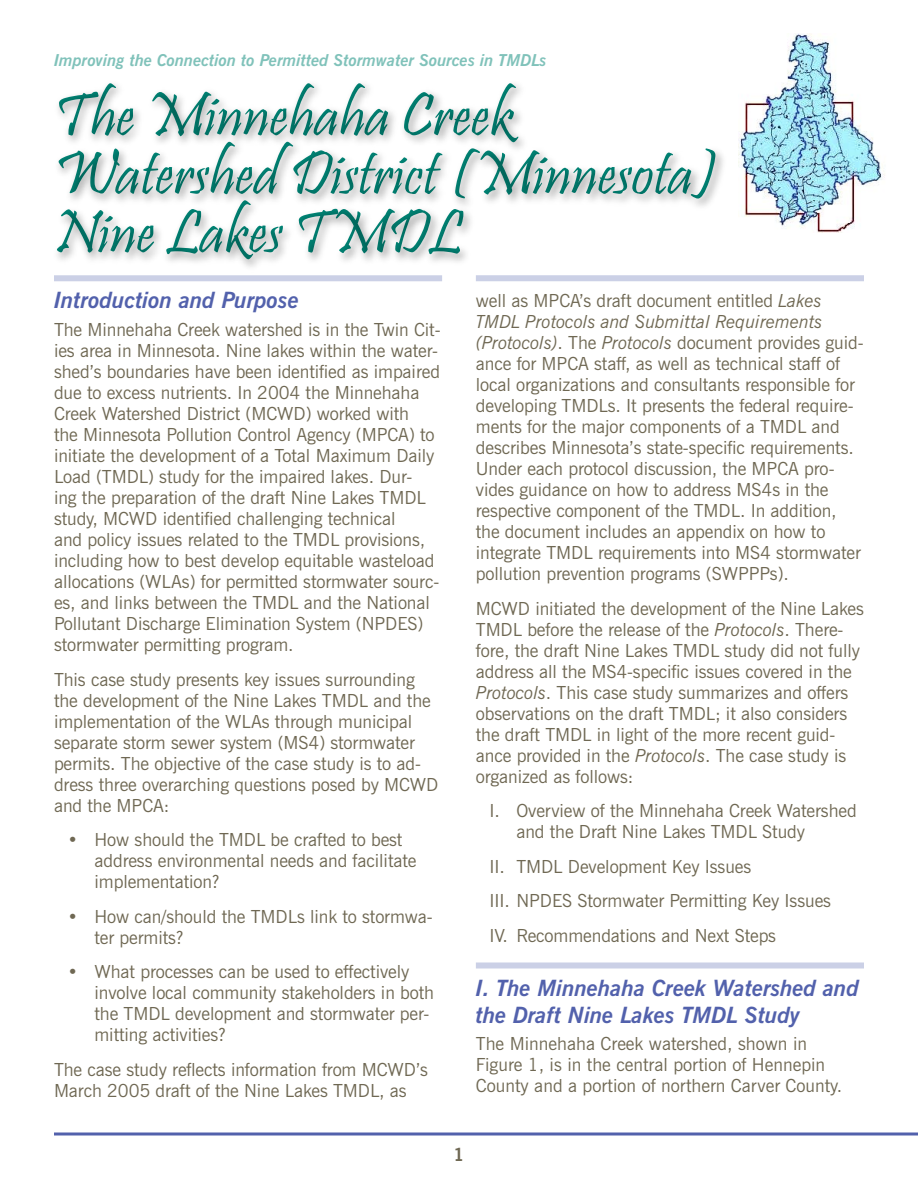
<style>
.page{position:relative;width:918px;height:1188px;background:#fff}
.page>*{position:absolute;margin:0;border:0;box-sizing:border-box;transform-origin:0 0}
.t1{font:63px/58.5px "Pristina";color:#008576}
.t2{font:italic 700 22.5px/27px "News Gothic BT";color:#5261ac}
.t3{font:18px/21px "News Gothic BT";letter-spacing:-.005em;color:#6f6853}
.t4{font:italic 700 16.5px "News Gothic BT";color:#80c2ba}
.s1{font-style:italic}
</style>
<div class="page">
<svg style="left:54px;top:1132px;width:864px;height:4px;background:#7d88c0"></svg>
<div style="left:54px;top:275px;width:388px;height:6px;background:#cbd0e6"></div>
<img style="left:738px;top:34px;width:147px;height:198px">
<div style="left:476px;top:963px;width:388px;height:6px;background:#cbd0e6"></div>
<div style="left:476px;top:275px;width:388px;height:6px;background:#cbd0e6"></div>
<div style="left:52px;top:79px;width:676px;height:193px;background:#000;opacity:.4"></div>
<p class="t4" style="left:54px;top:50px;width:494px">Improving the Connection to Permitted Stormwater Sources in TMDLs</p>
<p class="t1" style="left:54px;top:92px;width:665px">The Minnehaha Creek<br>Watershed District (Minnesota)<br>Nine Lakes TMDL</p>
<p class="t2" style="left:54px;top:287px;width:246px">Introduction and Purpose</p>
<p class="t3" style="left:54px;top:319px;width:388px">The Minnehaha Creek watershed is in the Twin Cit&shy;ies area in Minnesota. Nine lakes within the water&shy;shed’s boundaries have been identified as impaired due to excess nutrients. In 2004 the Minnehaha Creek Watershed District (MCWD) worked with<br>the Minnesota Pollution Control Agency (MPCA) to initiate the development of a Total Maximum Daily Load (TMDL) study for the impaired lakes. Dur-<br>ing the preparation of the draft Nine Lakes TMDL study, MCWD identified challenging technical<br>and policy issues related to the TMDL provisions, including how to best develop equitable wasteload allocations (WLAs) for permitted stormwater sourc&shy;es, and links between the TMDL and the National Pollutant Discharge Elimination System (NPDES) stormwater permitting program.</p>
<p class="t3" style="left:54px;top:669px;width:386px">This case study presents key issues surrounding the development of the Nine Lakes TMDL and the implementation of the WLAs through municipal separate storm sewer system (MS4) stormwater permits. The objective of the case study is to ad&shy;dress three overarching questions posed by MCWD and the MPCA:</p>
<p class="t3" style="left:94px;top:829px;width:324px;text-indent:-27px">• How should the TMDL be crafted to best address environmental needs and facilitate implementation?</p>
<p class="t3" style="left:94px;top:906px;width:340px;text-indent:-27px">• How can/should the TMDLs link to stormwa&shy;ter permits?</p>
<p class="t3" style="left:94px;top:961px;width:341px;text-indent:-27px">• What processes can be used to effectively involve local community stakeholders in both the TMDL development and stormwater per&shy;mitting activities?</p>
<p class="t3" style="left:54px;top:1059px;width:375px">The case study reflects information from MCWD’s<br>March 2005 draft of the Nine Lakes TMDL, as</p>
<p class="t3" style="left:476px;top:290px;width:389px">well as MPCA’s draft document entitled <span class="s1">Lakes TMDL Protocols and Submittal Requirements (Protocols)</span>. The <span class="s1">Protocols</span> document provides guid&shy;ance for MPCA staff, as well as technical staff of local organizations and consultants responsible for developing TMDLs. It presents the federal require&shy;ments for the major components of a TMDL and describes Minnesota’s state-specific requirements.<br>Under each protocol discussion, the MPCA pro&shy;vides guidance on how to address MS4s in the respective component of the TMDL. In addition, the document includes an appendix on how to integrate TMDL requirements into MS4 stormwater pollution prevention programs (SWPPPs).</p>
<p class="t3" style="left:476px;top:598px;width:390px">MCWD initiated the development of the Nine Lakes TMDL before the release of the <span class="s1">Protocols</span>. There&shy;fore, the draft Nine Lakes TMDL study did not fully address all the MS4-specific issues covered in the <span class="s1">Protocols</span>. This case study summarizes and offers observations on the draft TMDL; it also considers the draft TMDL in light of the more recent guid&shy;ance provided in the <span class="s1">Protocols</span>. The case study is organized as follows:</p>
<p class="t3" style="left:516px;top:800px;width:342px;text-indent:-27px">I. Overview of the Minnehaha Creek Watershed and the Draft Nine Lakes TMDL Study</p>
<p class="t3" style="left:489px;top:849px;width:343px;line-height:34.5px">II. TMDL Development Key Issues<br>III. NPDES Stormwater Permitting Key Issues<br>IV. Recommendations and Next Steps</p>
<p class="t2" style="left:476px;top:974px;width:385px">I. The Minnehaha Creek Watershed and the Draft Nine Lakes TMDL Study</p>
<p class="t3" style="left:476px;top:1033px;width:368px">The Minnehaha Creek watershed, shown in<br>Figure 1, is in the central portion of Hennepin<br>County and a portion of northern Carver County.</p>
</div>
